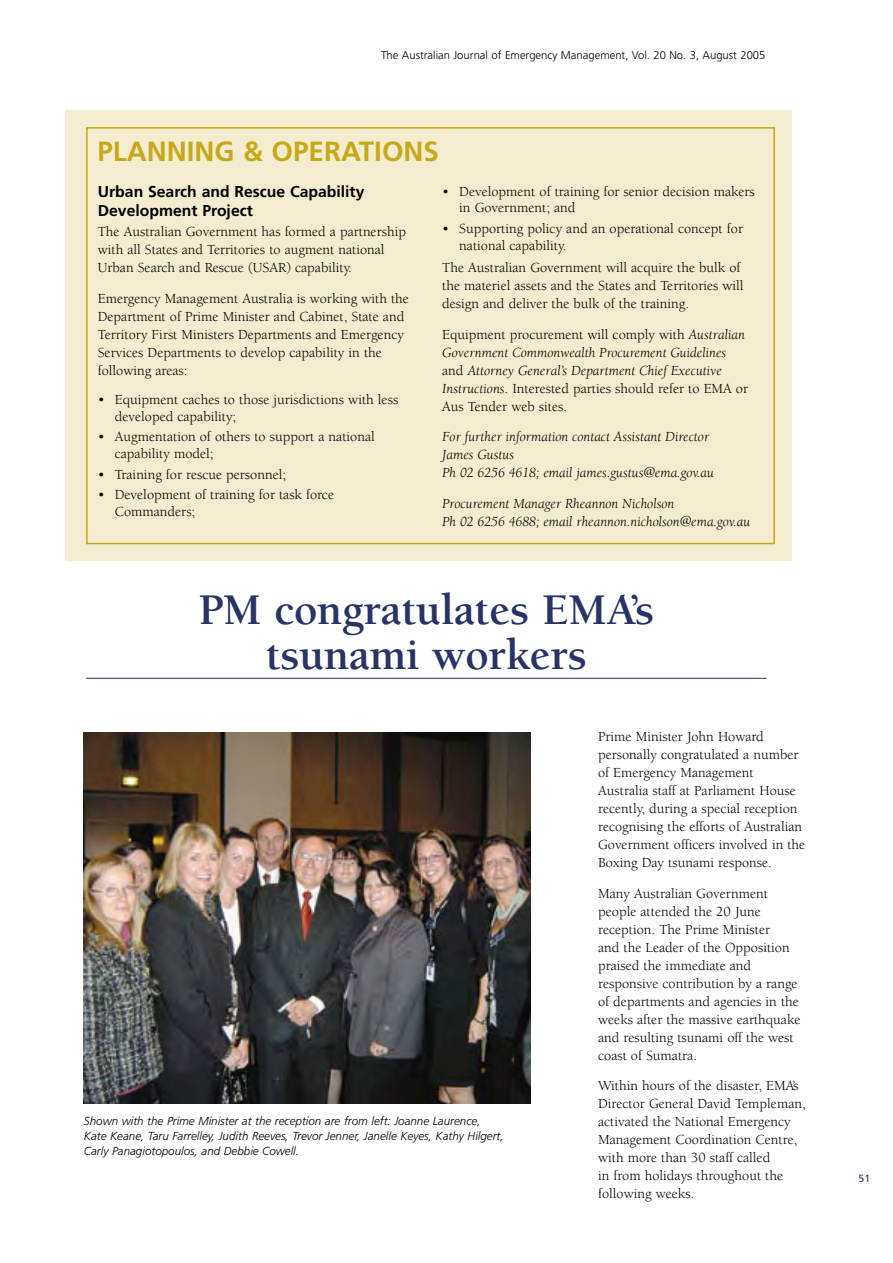
<style>
.page{position:relative;width:893px;height:1263px;background:#fff}
.page>*{position:absolute;margin:0;border:0;box-sizing:border-box;transform-origin:0 0}
.heading_1__general{font:700 45px/45px "Berkeley";letter-spacing:-.005em;color:#283366;text-align:center}
.EMA_category_head{font:700 27.75px "Frutiger";color:#c6a819}
.EMA_head1{font:700 15.75px/18.8px "Frutiger";color:#000}
.body{font:14.25px/18px "Berkeley";color:#000}
.body-2{font:italic 14.25px/18px "Berkeley";color:#000}
.bullet{font:14.25px/16.5px "Berkeley";color:#000}
.captions{font:italic 300 11.7px/15px "Frutiger";color:#000}
.t1{font:300 11.25px "Frutiger";color:#000}
.t2{font:10.5px "Frutiger";color:#283366}
.s1{font-style:normal}
</style>
<div class="page">
<div style="left:66px;top:111px;width:726px;height:450px;background:#f4eccf"></div>
<div style="left:86px;top:127px;width:689px;height:417px;border:2px solid #c6a819"></div>
<hr style="left:86px;top:678px;width:680px;height:1px;background:#283366">
<img style="left:84px;top:732px;width:446px;height:371px">
<p class="t1" style="left:381px;top:49px;width:386px">The Australian Journal of Emergency Management, Vol. 20 No. 3, August 2005</p>
<p class="EMA_category_head" style="left:97px;top:135px;width:343px">PLANNING &amp; OPERATIONS</p>
<p class="EMA_head1" style="left:98px;top:182px;width:268px">Urban Search and Rescue Capability<br>Development Project</p>
<p class="body" style="left:98px;top:223px;width:310px">The Australian Government has formed a partnership with all States and Territories to augment national<br>Urban Search and Rescue (USAR) capability.</p>
<p class="body" style="left:98px;top:290px;width:313px">Emergency Management Australia is working with the Department of Prime Minister and Cabinet, State and Territory First Ministers Departments and Emergency Services Departments to develop capability in the following areas:</p>
<p class="bullet" style="left:115px;top:392px;width:285px;text-indent:-17px">• Equipment caches to those jurisdictions with less developed capability;</p>
<p class="bullet" style="left:115px;top:429px;width:261px;text-indent:-17px">• Augmentation of others to support a national capability model;</p>
<p class="bullet" style="left:98px;top:466px;width:190px">• Training for rescue personnel;</p>
<p class="bullet" style="left:115px;top:487px;width:221px;text-indent:-17px">• Development of training for task force<br>Commanders;</p>
<p class="bullet" style="left:459px;top:184px;width:297px;text-indent:-17px">• Development of training for senior decision makers in Government; and</p>
<p class="bullet" style="left:459px;top:221px;width:285px;text-indent:-17px">• Supporting policy and an operational concept for national capability.</p>
<p class="body" style="left:442px;top:259px;width:303px">The Australian Government will acquire the bulk of the materiel assets and the States and Territories will design and deliver the bulk of the training.</p>
<p class="body-2" style="left:442px;top:326px;width:307px"><span class="s1">Equipment procurement will comply with</span> Australian Government Commonwealth Procurement Guidelines <span class="s1">and</span> Attorney General’s Department Chief Executive Instructions<span class="s1">. Interested parties should refer to EMA or Aus Tender web sites.</span></p>
<p class="body-2" style="left:442px;top:428px;width:273px">For further information contact Assistant Director<br>James Gustus<br>Ph 02 6256 4618; email james.gustus@ema.gov.au</p>
<p class="body-2" style="left:442px;top:495px;width:310px">Procurement Manager Rheannon Nicholson<br>Ph 02 6256 4688; email rheannon.nicholson@ema.gov.au</p>
<p class="heading_1__general" style="left:198px;top:588px;width:457px">PM congratulates EMA’s tsunami workers</p>
<p class="captions" style="left:84px;top:1113px;width:421px">Shown with the Prime Minister at the reception are from left: Joanne Laurence,<br>Kate Keane, Taru Farrelley, Judith Reeves, Trevor Jenner, Janelle Keyes, Kathy Hilgert,<br>Carly Panagiotopoulos, and Debbie Cowell.</p>
<p class="body" style="left:598px;top:727px;width:209px">Prime Minister John Howard personally congratulated a number of Emergency Management Australia staff at Parliament House recently, during a special reception recognising the efforts of Australian Government officers involved in the Boxing Day tsunami response.</p>
<p class="body" style="left:598px;top:884px;width:204px">Many Australian Government people attended the 20 June reception. The Prime Minister<br>and the Leader of the Opposition praised the immediate and responsive contribution by a range of departments and agencies in the weeks after the massive earthquake and resulting tsunami off the west coast of Sumatra.</p>
<p class="body" style="left:598px;top:1077px;width:209px">Within hours of the disaster, EMA’s<br>Director General David Templeman, activated the National Emergency<br>Management Coordination Centre, with more than 30 staff called<br>in from holidays throughout the following weeks.</p>
<p class="t2" style="left:858px;top:1172px;width:13px">51</p>
</div>
